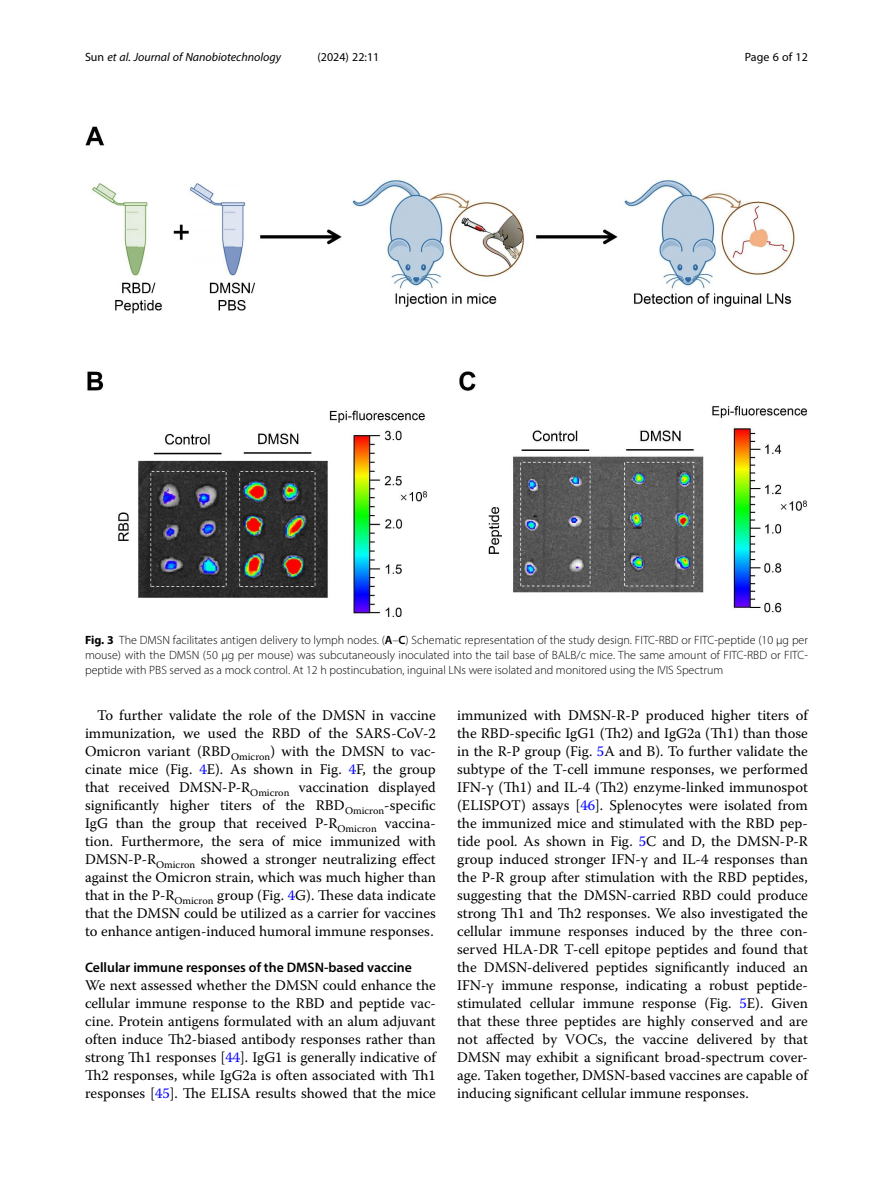
<style>
.page{position:relative;width:893px;height:1191px;background:#fff}
.page>*{position:absolute;margin:0;border:0;box-sizing:border-box;transform-origin:0 0}
.Body_Text{font:14.7px/18px "Warnock Pro";color:#000;text-align:justify}
.Body_Text_Indent{font:14.7px/18px "Warnock Pro";color:#000;text-align:justify}
.Head_2{font:600 13.8px "Myriad Pro";color:#000}
.Figure_Caption{font:300 12px/15px "Myriad Pro";color:#000;text-align:justify}
.t1{font:italic 12px "Myriad Pro";color:#000}
.t2{font:12px "Myriad Pro";color:#000}
.s1{font-style:normal}
.s2{font-weight:700}
.s3{font-weight:600}
.s4{color:#00f}
</style>
<div class="page">
<img style="left:85px;top:126px;width:723px;height:491px">
<p class="t1" style="left:85px;top:50px;width:198px"><span class="s1">Sun</span> et al. Journal of Nanobiotechnology</p>
<p class="t2" style="left:318px;top:50px;width:63px">(2024) 22:11</p>
<p class="t2" style="left:745px;top:50px;width:65px">Page 6 of 12</p>
<p class="Figure_Caption" style="left:85px;top:632px;width:724px"><span class="s2">Fig. 3</span> The DMSN facilitates antigen delivery to lymph nodes. (<span class="s3">A</span>–<span class="s3">C</span>) Schematic representation of the study design. FITC-RBD or FITC-peptide (10 µg per mouse) with the DMSN (50 µg per mouse) was subcutaneously inoculated into the tail base of BALB/c mice. The same amount of FITC-RBD or FITC&shy;peptide with PBS served as a mock control. At 12 h postincubation, inguinal LNs were isolated and monitored using the IVIS Spectrum</p>
<p class="Body_Text_Indent" style="left:85px;top:706px;width:352px;text-indent:12px">To further validate the role of the DMSN in vaccine immunization, we used the RBD of the SARS-CoV-2<br>Omicron variant (RBD<sub>Omicron</sub>) with the DMSN to vac&shy;cinate mice (Fig. <span class="s4">4</span>E). As shown in Fig. <span class="s4">4</span>F, the group that received DMSN-P-R<sub>Omicron</sub> vaccination displayed significantly higher titers of the RBD<sub>Omicron</sub>-specific IgG than the group that received P-R<sub>Omicron</sub> vaccina&shy;tion. Furthermore, the sera of mice immunized with DMSN-P-R<sub>Omicron</sub> showed a stronger neutralizing effect against the Omicron strain, which was much higher than that in the P-R<sub>Omicron</sub> group (Fig. <span class="s4">4</span>G). These data indicate that the DMSN could be utilized as a carrier for vaccines to enhance antigen-induced humoral immune responses.</p>
<p class="Head_2" style="left:85px;top:959px;width:328px">Cellular immune responses of the DMSN-based vaccine</p>
<p class="Body_Text" style="left:85px;top:976px;width:352px">We next assessed whether the DMSN could enhance the cellular immune response to the RBD and peptide vac&shy;cine. Protein antigens formulated with an alum adjuvant often induce Th2-biased antibody responses rather than strong Th1 responses [<span class="s4">44</span>]. IgG1 is generally indicative of Th2 responses, while IgG2a is often associated with Th1 responses [<span class="s4">45</span>]. The ELISA results showed that the mice</p>
<p class="Body_Text" style="left:457px;top:706px;width:352px">immunized with DMSN-R-P produced higher titers of the RBD-specific IgG1 (Th2) and IgG2a (Th1) than those in the R-P group (Fig. <span class="s4">5</span>A and B). To further validate the subtype of the T-cell immune responses, we performed IFN-γ (Th1) and IL-4 (Th2) enzyme-linked immunospot (ELISPOT) assays [<span class="s4">46</span>]. Splenocytes were isolated from the immunized mice and stimulated with the RBD pep&shy;tide pool. As shown in Fig. <span class="s4">5</span>C and D, the DMSN-P-R group induced stronger IFN-γ and IL-4 responses than the P-R group after stimulation with the RBD peptides, suggesting that the DMSN-carried RBD could produce strong Th1 and Th2 responses. We also investigated the cellular immune responses induced by the three con&shy;served HLA-DR T-cell epitope peptides and found that the DMSN-delivered peptides significantly induced an IFN-γ immune response, indicating a robust peptide&shy;stimulated cellular immune response (Fig. <span class="s4">5</span>E). Given that these three peptides are highly conserved and are not affected by VOCs, the vaccine delivered by that DMSN may exhibit a significant broad-spectrum cover&shy;age. Taken together, DMSN-based vaccines are capable of inducing significant cellular immune responses.</p>
</div>
